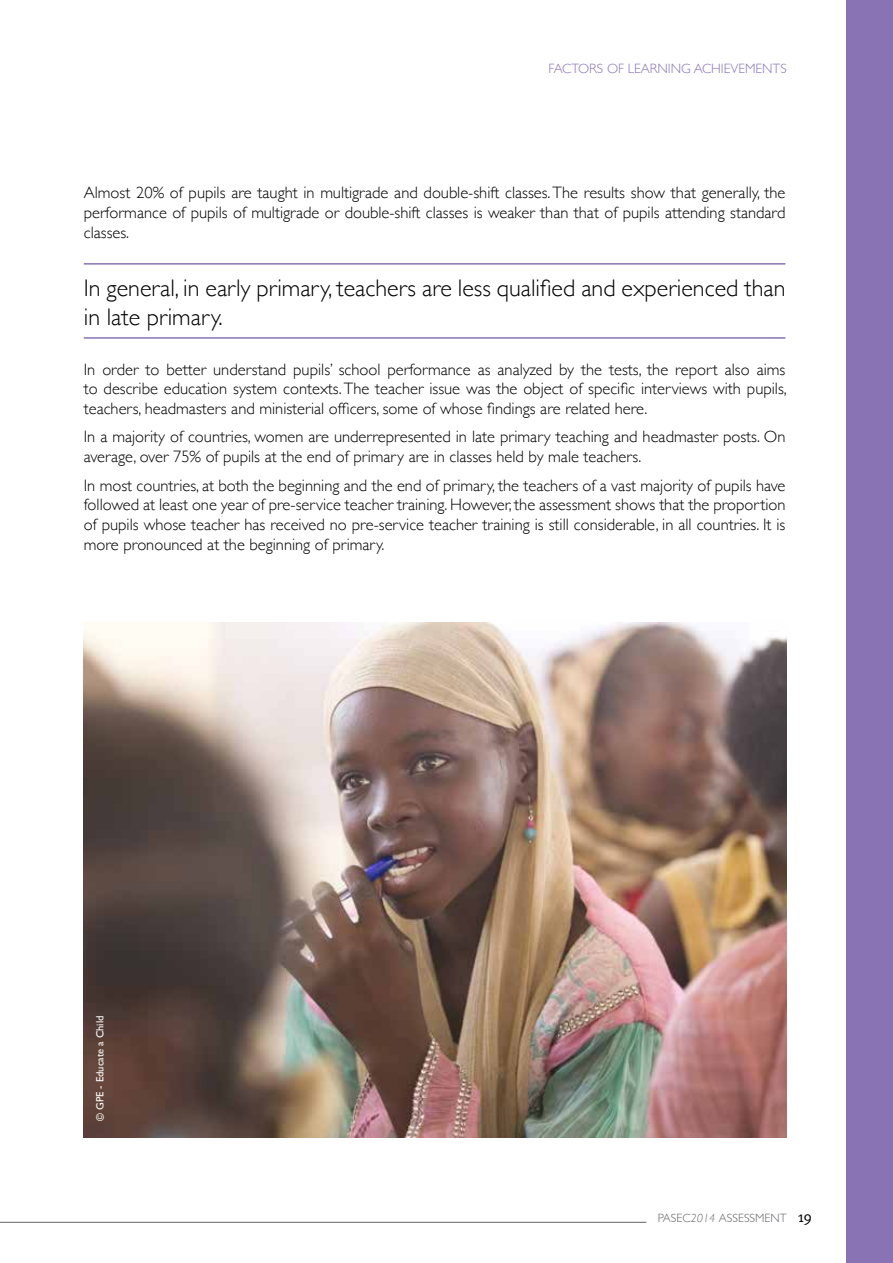
<style>
.page{position:relative;width:893px;height:1263px;background:#fff}
.page>*{position:absolute;margin:0;border:0;box-sizing:border-box;transform-origin:0 0}
.t1{font:300 24px/28.8px "Gill Sans";color:#000}
.t2{font:300 16.5px/19.8px "Gill Sans";color:#000;text-align:justify}
.t3{font:300 13.5px "Gill Sans";letter-spacing:-.02em;color:#8a73b4}
.t4{font:300 12px "Gill Sans";color:#636466}
.t5{font:10.5px "Gill Sans";color:#fff}
.s1{font-style:italic}
.s2{font-family:"Meta Normal";font-weight:400;font-size:15px;color:#000}
</style>
<div class="page">
<hr style="left:0;top:1222px;width:646px;height:1px;background:#636466">
<img style="left:84px;top:623px;width:703px;height:514px">
<div style="left:847px;top:0;width:46px;height:1263px;background:#8a73b4"></div>
<hr style="left:84px;top:263px;width:701px;height:2px;background:#8a73b4">
<hr style="left:84px;top:337px;width:701px;height:2px;background:#8a73b4">
<p class="t3" style="left:548px;top:58px;width:15px">Factors</p>
<p class="t3" style="left:607px;top:58px;width:36px">of Learning</p>
<p class="t3" style="left:694px;top:58px;width:17px">Achie</p>
<p class="t3" style="left:730px;top:58px;width:17px">vements</p>
<p class="t2" style="left:84px;top:182px;width:703px">Almost 20% of pupils are taught in multigrade and double-shift classes. The results show that generally, the performance of pupils of multigrade or double-shift classes is weaker than that of pupils attending standard classes.</p>
<h1 class="t1" style="left:84px;top:273px;width:703px">In general, in early primary, teachers are less qualified and experienced than in late primary.</h1>
<p class="t2" style="left:84px;top:358px;width:704px">In order to better understand pupils’ school performance as analyzed by the tests, the report also aims to describe education system contexts. The teacher issue was the object of specific interviews with pupils, teachers, headmasters and ministerial officers, some of whose findings are related here.</p>
<p class="t2" style="left:84px;top:426px;width:703px">In a majority of countries, women are underrepresented in late primary teaching and headmaster posts. On average, over 75% of pupils at the end of primary are in classes held by male teachers.</p>
<p class="t2" style="left:84px;top:474px;width:703px">In most countries, at both the beginning and the end of primary, the teachers of a vast majority of pupils have followed at least one year of pre-service teacher training. However, the assessment shows that the proportion of pupils whose teacher has received no pre-service teacher training is still considerable, in all countries. It is more pronounced at the beginning of primary.</p>
<p class="t5" style="left:94px;top:1120px;width:106px;rotate:-90deg">© GPE - Educate a Child</p>
<p class="t4" style="left:658px;top:1209px;width:69px">PASEC<span class="s1">2014</span> assess</p>
<p class="t4" style="left:755px;top:1209px;width:58px">ment <span class="s2">19</span></p>
</div>
